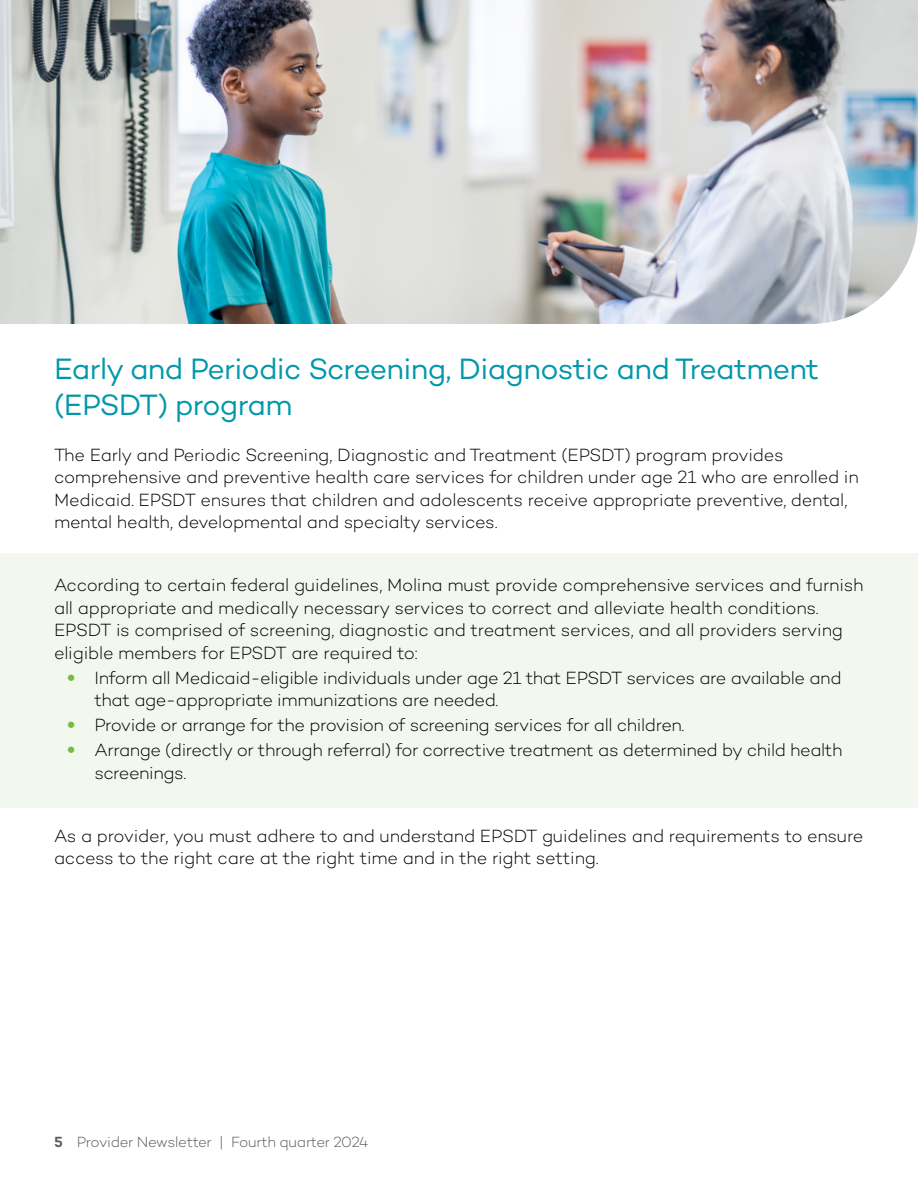
<style>
.page{position:relative;width:918px;height:1188px;background:#fff}
.page>*{position:absolute;margin:0;border:0;box-sizing:border-box;transform-origin:0 0}
.t1{font:30px/36px "Campton";letter-spacing:-.025em;color:#0098a9}
.t2{font:300 18px/22.5px "Campton";letter-spacing:-.02em;color:#000}
.t3{font:300 15px "Campton";letter-spacing:-.025em;color:#58595b}
.s1{font-weight:700;font-size:21px;color:#76bc43}
.s2{font-weight:600}
</style>
<div class="page">
<div style="left:0;top:554px;width:918px;height:254px;background:#f2f8ed"></div>
<img style="left:0;top:0;width:918px;height:324px">
<h2 class="t1" style="left:54px;top:350px;width:767px">Early and Periodic Screening, Diagnostic and Treatment (EPSDT) program</h2>
<p class="t2" style="left:54px;top:443px;width:806px">The Early and Periodic Screening, Diagnostic and Treatment (EPSDT) program provides comprehensive and preventive health care services for children under age 21 who are enrolled in Medicaid. EPSDT ensures that children and adolescents receive appropriate preventive, dental, mental health, developmental and specialty services.</p>
<p class="t2" style="left:54px;top:574px;width:811px">According to certain federal guidelines, Molina must provide comprehensive services and furnish all appropriate and medically necessary services to correct and alleviate health conditions.<br>EPSDT is comprised of screening, diagnostic and treatment services, and all providers serving eligible members for EPSDT are required to:</p>
<p class="t2" style="left:95px;top:666px;width:749px;text-indent:-27px"><span class="s1">•</span> Inform all Medicaid-eligible individuals under age 21 that EPSDT services are available and that age-appropriate immunizations are needed.</p>
<p class="t2" style="left:68px;top:713px;width:619px"><span class="s1">•</span> Provide or arrange for the provision of screening services for all children.</p>
<p class="t2" style="left:95px;top:738px;width:750px;text-indent:-27px"><span class="s1">•</span> Arrange (directly or through referral) for corrective treatment as determined by child health screenings.</p>
<p class="t2" style="left:54px;top:824px;width:811px">As a provider, you must adhere to and understand EPSDT guidelines and requirements to ensure access to the right care at the right time and in the right setting.</p>
<p class="t3" style="left:54px;top:1132px;width:316px"><span class="s2">5</span> Provider Newsletter | Fourth quarter 2024</p>
</div>
